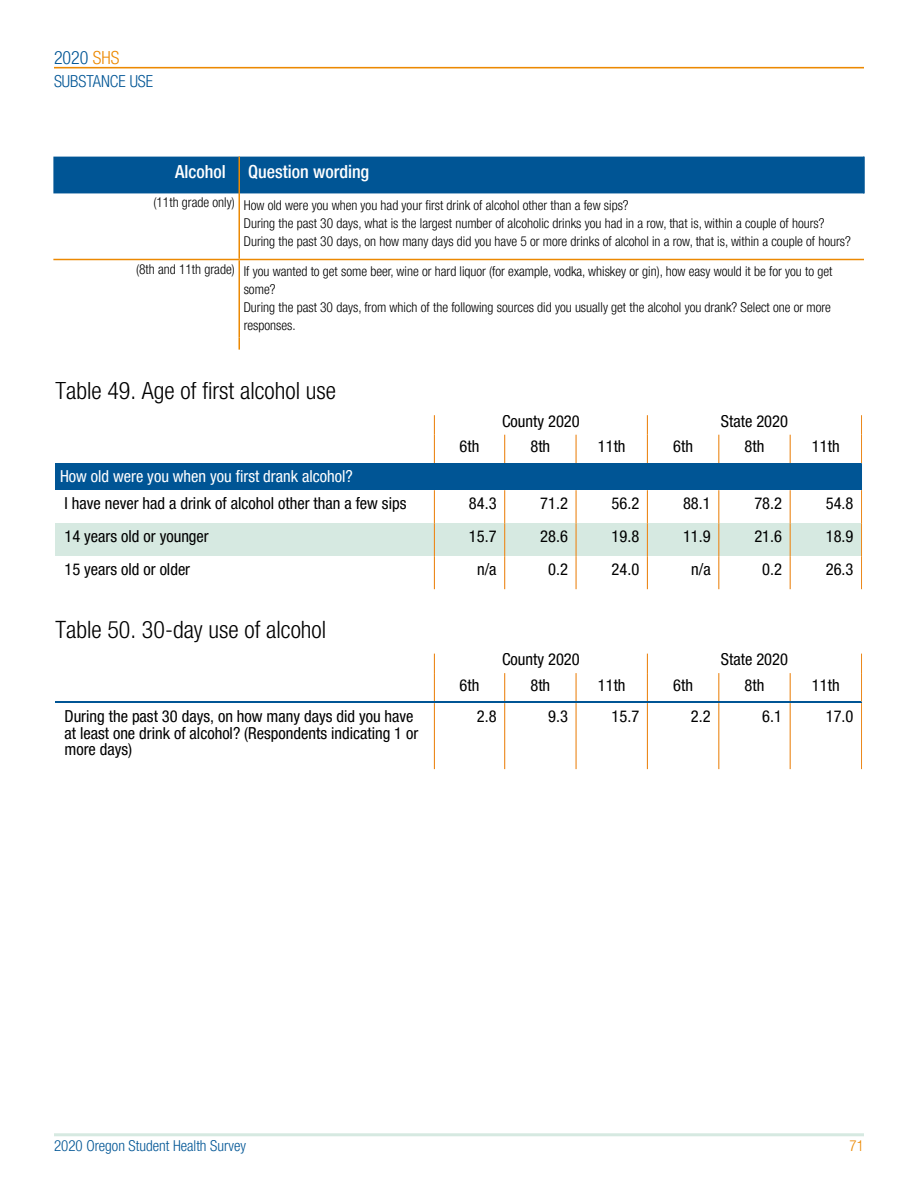
<style>
.page{position:relative;width:918px;height:1188px;background:#fff}
.page>*{position:absolute;margin:0;border:0;box-sizing:border-box;transform-origin:0 0}
.t1{font:24px "Helvetica Neue LT Pro 47 Lt Cn";color:#000}
.t2{font:500 condensed 18px "Helvetica Neue LT Pro";color:#fff}
.t3{font:300 condensed 18px "Helvetica Neue LT Pro";color:#005595}
.t4{font:16.5px/16.5px "Helvetica Neue LT Pro 57 Cn";color:#000}
.t5{font:16.5px "Helvetica Neue LT Pro 57 Cn";color:#fff}
.t6{font:300 condensed 16.5px "Helvetica Neue LT Pro";color:#005595}
.t7{font:300 condensed 15px "Helvetica Neue LT Pro";color:#005595}
.t8{font:300 condensed 15px "Helvetica Neue LT Pro";color:#ec8902}
.t9{font:300 condensed 13.5px/18px "Helvetica Neue LT Pro";color:#000}
.s1{color:#ec8902}
</style>
<div class="page">
<svg style="left:504px;top:435px;width:1px;height:28px"></svg>
<svg style="left:434px;top:415px;width:1px;height:48px"></svg>
<svg style="left:576px;top:435px;width:1px;height:28px"></svg>
<svg style="left:647px;top:415px;width:1px;height:48px"></svg>
<svg style="left:718px;top:435px;width:1px;height:28px"></svg>
<svg style="left:790px;top:435px;width:1px;height:28px"></svg>
<div style="left:56px;top:463px;width:805px;height:27px;background:#005595"></div>
<svg style="left:861px;top:415px;width:1px;height:75px"></svg>
<hr style="left:504px;top:490px;width:1px;height:33px;background:#ec891d">
<hr style="left:434px;top:490px;width:1px;height:33px;background:#ec891d">
<hr style="left:576px;top:490px;width:1px;height:33px;background:#ec891d">
<hr style="left:647px;top:490px;width:1px;height:33px;background:#ec891d">
<hr style="left:718px;top:490px;width:1px;height:33px;background:#ec891d">
<hr style="left:790px;top:490px;width:1px;height:33px;background:#ec891d">
<hr style="left:861px;top:490px;width:1px;height:33px;background:#ec891d">
<div style="left:56px;top:523px;width:805px;height:33px;background:#d6e9e1"></div>
<hr style="left:504px;top:523px;width:1px;height:33px;background:#ec891d">
<hr style="left:434px;top:523px;width:1px;height:33px;background:#ec891d">
<hr style="left:576px;top:523px;width:1px;height:33px;background:#ec891d">
<hr style="left:647px;top:523px;width:1px;height:33px;background:#ec891d">
<hr style="left:718px;top:523px;width:1px;height:33px;background:#ec891d">
<hr style="left:790px;top:523px;width:1px;height:33px;background:#ec891d">
<hr style="left:861px;top:523px;width:1px;height:33px;background:#ec891d">
<hr style="left:504px;top:556px;width:1px;height:33px;background:#ec891d">
<hr style="left:434px;top:556px;width:1px;height:33px;background:#ec891d">
<hr style="left:576px;top:556px;width:1px;height:33px;background:#ec891d">
<hr style="left:647px;top:556px;width:1px;height:33px;background:#ec891d">
<hr style="left:718px;top:556px;width:1px;height:33px;background:#ec891d">
<hr style="left:790px;top:556px;width:1px;height:33px;background:#ec891d">
<hr style="left:861px;top:556px;width:1px;height:33px;background:#ec891d">
<svg style="left:504px;top:673px;width:1px;height:29px"></svg>
<svg style="left:434px;top:654px;width:1px;height:48px"></svg>
<svg style="left:576px;top:673px;width:1px;height:29px"></svg>
<svg style="left:647px;top:654px;width:1px;height:48px"></svg>
<svg style="left:718px;top:673px;width:1px;height:29px"></svg>
<svg style="left:790px;top:673px;width:1px;height:29px"></svg>
<hr style="left:56px;top:702px;width:805px;height:1px;background:#005595">
<svg style="left:861px;top:654px;width:1px;height:49px"></svg>
<hr style="left:504px;top:703px;width:1px;height:66px;background:#ec891d">
<hr style="left:434px;top:703px;width:1px;height:66px;background:#ec891d">
<hr style="left:576px;top:703px;width:1px;height:66px;background:#ec891d">
<hr style="left:647px;top:703px;width:1px;height:66px;background:#ec891d">
<hr style="left:718px;top:703px;width:1px;height:66px;background:#ec891d">
<hr style="left:790px;top:703px;width:1px;height:66px;background:#ec891d">
<hr style="left:861px;top:703px;width:1px;height:66px;background:#ec891d">
<div style="left:53px;top:157px;width:810px;height:36px;background:#005595"></div>
<hr style="left:238px;top:193px;width:2px;height:66px;background:#ec8902">
<hr style="left:238px;top:260px;width:2px;height:78px;background:#ec8902">
<svg style="left:238px;top:338px;width:2px;height:12px"></svg>
<hr style="left:238px;top:157px;width:2px;height:36px;background:#ec8902">
<hr style="left:863px;top:157px;width:2px;height:36px;background:#005595">
<hr style="left:53px;top:259px;width:186px;height:1px;background:#ec8902">
<hr style="left:239px;top:259px;width:625px;height:1px;background:#ec8902">
<hr style="left:54px;top:1133px;width:810px;height:3px;background:#d6e9e1">
<hr style="left:54px;top:67px;width:810px;height:1px;background:#ec8902">
<h2 class="t3" style="left:54px;top:47px;width:67px">2020 <span class="s1">SHS</span></h2>
<p class="t6" style="left:54px;top:71px;width:101px">SUBSTANCE USE</p>
<h2 class="t2" style="left:175px;top:161px;width:52px">Alcohol</h2>
<h2 class="t2" style="left:248px;top:161px;width:123px">Question wording</h2>
<p class="t9" style="left:244px;top:196px;width:609px;text-indent:-90px">(11th grade only) How old were you when you had your first drink of alcohol other than a few sips?<br>During the past 30 days, what is the largest number of alcoholic drinks you had in a row, that is, within a couple of hours?<br>During the past 30 days, on how many days did you have 5 or more drinks of alcohol in a row, that is, within a couple of hours?</p>
<p class="t9" style="left:244px;top:262px;width:590px;text-indent:-108px">(8th and 11th grade) If you wanted to get some beer, wine or hard liquor (for example, vodka, whiskey or gin), how easy would it be for you to get some?<br>During the past 30 days, from which of the following sources did you usually get the alcohol you drank? Select one or more responses.</p>
<h1 class="t1" style="left:56px;top:377px;width:282px">Table 49. Age of first alcohol use</h1>
<p class="t4" style="left:502px;top:413px;width:79px">County 2020</p>
<p class="t4" style="left:721px;top:413px;width:69px">State 2020</p>
<p class="t4" style="left:460px;top:438px;width:21px">6th</p>
<p class="t4" style="left:530px;top:438px;width:21px">8th</p>
<p class="t4" style="left:598px;top:438px;width:29px">11th</p>
<p class="t4" style="left:673px;top:438px;width:21px">6th</p>
<p class="t4" style="left:745px;top:438px;width:21px">8th</p>
<p class="t4" style="left:812px;top:438px;width:29px">11th</p>
<p class="t5" style="left:60px;top:467px;width:294px">How old were you when you first drank alcohol?</p>
<p class="t4" style="left:64px;top:495px;width:343px">I have never had a drink of alcohol other than a few sips</p>
<p class="t4" style="left:469px;top:495px;width:29px">84.3</p>
<p class="t4" style="left:540px;top:495px;width:29px">71.2</p>
<p class="t4" style="left:612px;top:495px;width:29px">56.2</p>
<p class="t4" style="left:683px;top:495px;width:29px">88.1</p>
<p class="t4" style="left:754px;top:495px;width:29px">78.2</p>
<p class="t4" style="left:826px;top:495px;width:29px">54.8</p>
<p class="t4" style="left:64px;top:528px;width:146px">14 years old or younger</p>
<p class="t4" style="left:469px;top:528px;width:29px">15.7</p>
<p class="t4" style="left:540px;top:528px;width:29px">28.6</p>
<p class="t4" style="left:612px;top:528px;width:29px">19.8</p>
<p class="t4" style="left:683px;top:528px;width:29px">11.9</p>
<p class="t4" style="left:754px;top:528px;width:29px">21.6</p>
<p class="t4" style="left:826px;top:528px;width:29px">18.9</p>
<p class="t4" style="left:64px;top:561px;width:127px">15 years old or older</p>
<p class="t4" style="left:477px;top:561px;width:21px">n/a</p>
<p class="t4" style="left:548px;top:561px;width:21px">0.2</p>
<p class="t4" style="left:612px;top:561px;width:29px">24.0</p>
<p class="t4" style="left:691px;top:561px;width:21px">n/a</p>
<p class="t4" style="left:762px;top:561px;width:21px">0.2</p>
<p class="t4" style="left:826px;top:561px;width:29px">26.3</p>
<h1 class="t1" style="left:56px;top:615px;width:272px">Table 50. 30-day use of alcohol</h1>
<p class="t4" style="left:502px;top:651px;width:79px">County 2020</p>
<p class="t4" style="left:721px;top:651px;width:69px">State 2020</p>
<p class="t4" style="left:460px;top:677px;width:21px">6th</p>
<p class="t4" style="left:530px;top:677px;width:21px">8th</p>
<p class="t4" style="left:598px;top:677px;width:29px">11th</p>
<p class="t4" style="left:673px;top:677px;width:21px">6th</p>
<p class="t4" style="left:745px;top:677px;width:21px">8th</p>
<p class="t4" style="left:812px;top:677px;width:29px">11th</p>
<p class="t4" style="left:64px;top:708px;width:355px">During the past 30 days, on how many days did you have at least one drink of alcohol? (Respondents indicating 1 or more days)</p>
<p class="t4" style="left:477px;top:708px;width:21px">2.8</p>
<p class="t4" style="left:548px;top:708px;width:21px">9.3</p>
<p class="t4" style="left:612px;top:708px;width:29px">15.7</p>
<p class="t4" style="left:691px;top:708px;width:21px">2.2</p>
<p class="t4" style="left:762px;top:708px;width:21px">6.1</p>
<p class="t4" style="left:826px;top:708px;width:29px">17.0</p>
<p class="t7" style="left:54px;top:1137px;width:194px">2020 Oregon Student Health Survey</p>
<p class="t8" style="left:850px;top:1137px;width:16px">71</p>
</div>
